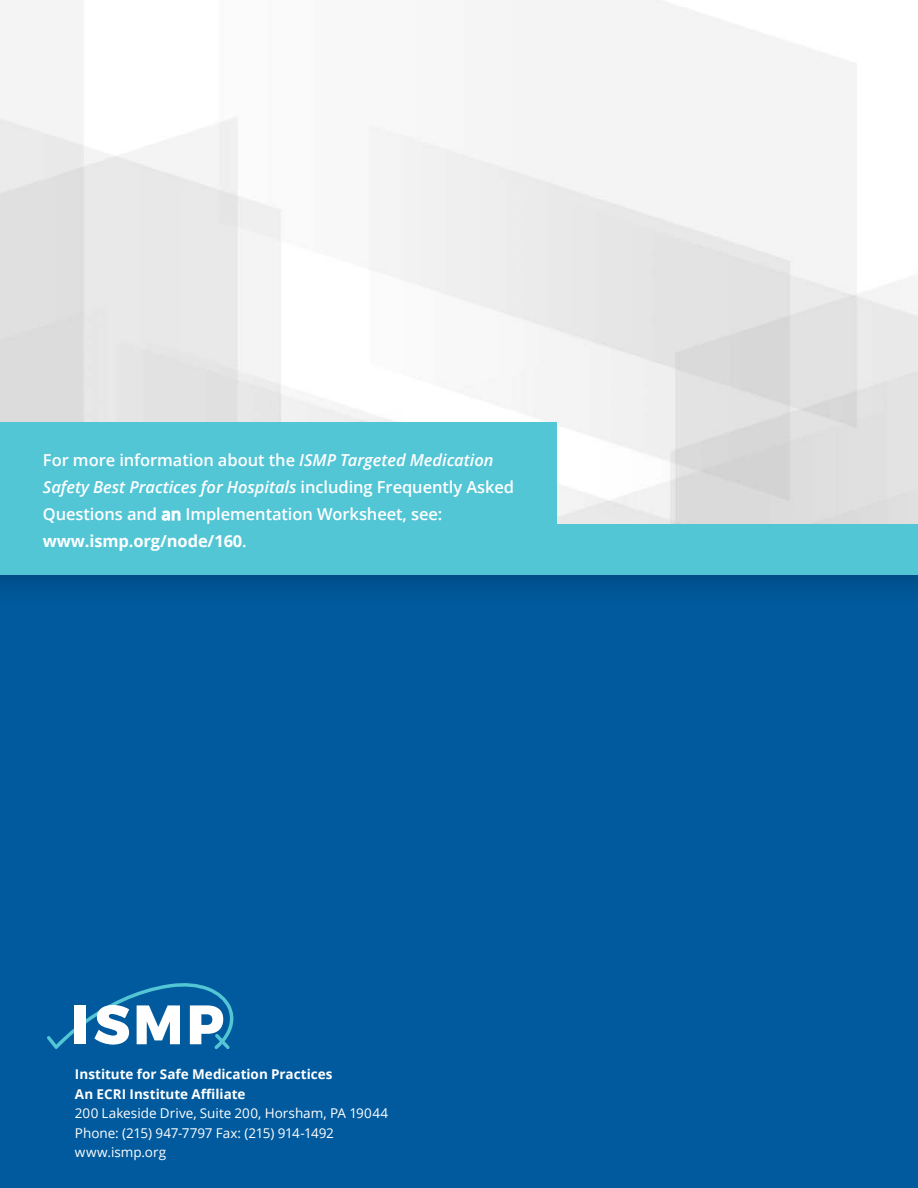
<style>
.page{position:relative;width:918px;height:1188px;background:#fff}
.page>*{position:absolute;margin:0;border:0;box-sizing:border-box;transform-origin:0 0}
.t1{font:600 16.5px/27px "Open Sans";letter-spacing:-.005em;color:#fff}
.t2{font:13.5px/19.5px "Open Sans";color:#fff}
.t3{font:700 13.5px/19.5px "Open Sans";color:#fff}
.s1{font-style:italic}
.s2{font-style:inherit}
.s3{font-weight:700}
</style>
<div class="page">
<div style="left:0;top:562px;width:918px;height:626px;background:#005a9d"></div>
<svg style="left:0;top:574px;width:918px;height:14px"></svg>
<img style="left:0;top:0;width:918px;height:525px">
<div style="left:0;top:525px;width:918px;height:49px;background:#53c6d6"></div>
<div style="left:0;top:422px;width:556px;height:152px;background:#53c6d6"></div>
<svg style="left:47px;top:983px;width:187px;height:66px"></svg>
<p class="t1" style="left:43px;top:446px;width:473px">For more information about the <span class="s1">ISMP Targeted Medication Safety Best Practices for Hospitals</span> including Frequently Asked Questions <span class="s2">and an Implementation Worksheet</span>, see: <span class="s3">www.ismp.org/node/160</span>.</p>
<p class="t3" style="left:75px;top:1064px;width:259px">Institute for Safe Medication Practices<br>An ECRI Institute Affiliate</p>
<p class="t2" style="left:75px;top:1103px;width:315px">200 Lakeside Drive, Suite 200, Horsham, PA 19044<br>Phone: (215) 947-7797 Fax: (215) 914-1492 www.ismp.org</p>
</div>
